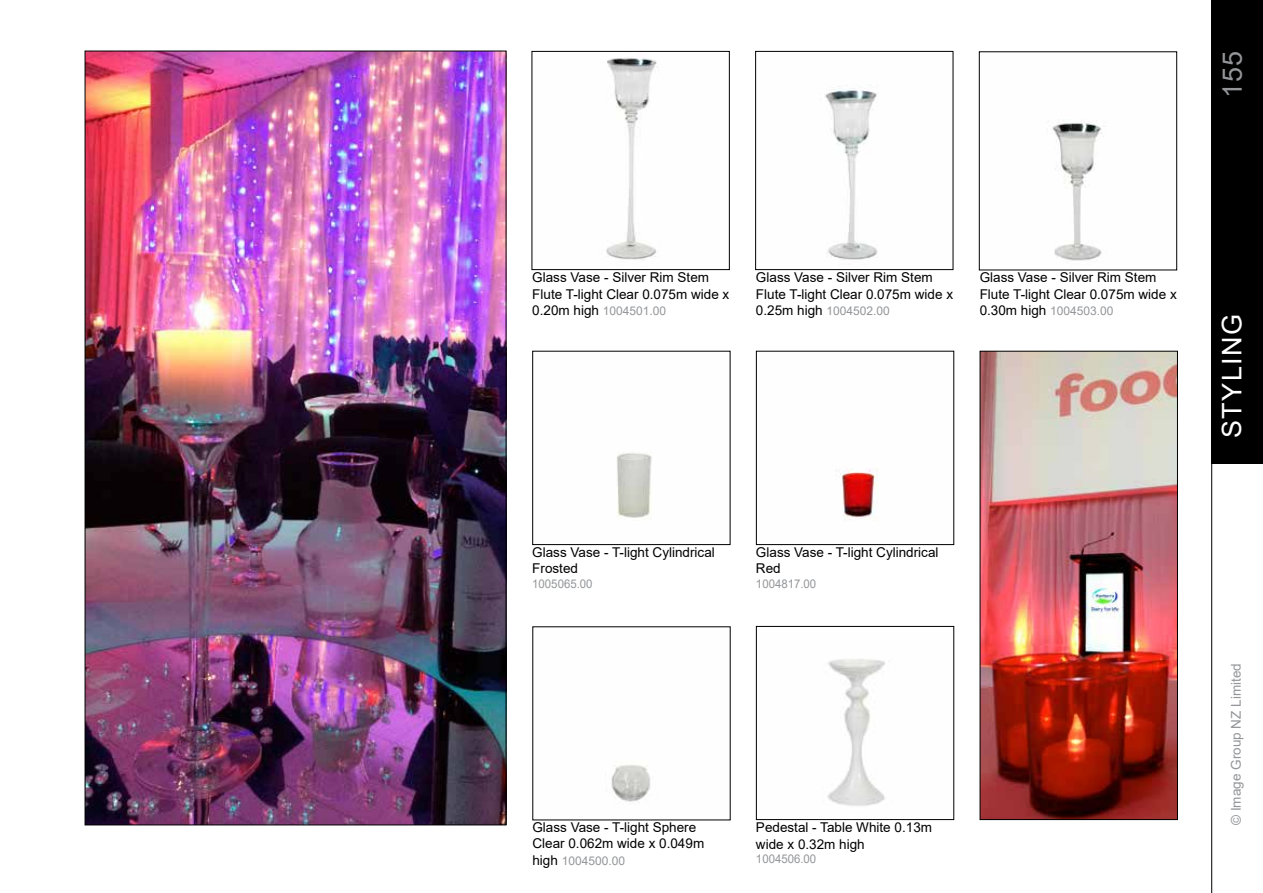
<style>
.page{position:relative;width:1263px;height:893px;background:#fff}
.page>*{position:absolute;margin:0;border:0;box-sizing:border-box;transform-origin:0 0}
.t1{font:27px "Arial";letter-spacing:.05em;color:#fff}
.t2{font:27px "Arial";color:#939598}
.t3{font:13.5px/16.5px "Arial";color:#000}
.t4{font:13.5px "Arial";color:#939598}
.t5{font:12px "Arial";color:#939598}
.t6{font:12px "Arial";color:#939598;scale:.95 1}
.s1{font-size:13.5px;color:#000}
</style>
<div class="page">
<hr style="left:1211px;top:0;width:1px;height:893px;background:#000">
<div style="left:1211px;top:0;width:52px;height:463px;background:#000"></div>
<img style="left:824px;top:85px;width:54px;height:175px">
<div style="left:755px;top:51px;width:198px;height:219px;border:1px solid #000"></div>
<img style="left:606px;top:58px;width:52px;height:202px">
<div style="left:531px;top:51px;width:199px;height:219px;border:1px solid #000"></div>
<img style="left:1052px;top:122px;width:53px;height:139px">
<div style="left:979px;top:51px;width:198px;height:219px;border:1px solid #000"></div>
<img style="left:838px;top:469px;width:40px;height:52px">
<div style="left:756px;top:351px;width:198px;height:194px;border:1px solid #000"></div>
<img style="left:617px;top:452px;width:35px;height:68px">
<div style="left:532px;top:351px;width:198px;height:194px;border:1px solid #000"></div>
<img style="left:611px;top:764px;width:40px;height:38px">
<img style="left:827px;top:658px;width:59px;height:148px">
<div style="left:756px;top:626px;width:198px;height:194px;border:1px solid #000"></div>
<img style="left:982px;top:353px;width:194px;height:465px">
<div style="left:980px;top:351px;width:198px;height:469px;border:1px solid #000"></div>
<img style="left:87px;top:53px;width:417px;height:770px">
<h1 class="t2" style="left:1214px;top:98px;width:49px;rotate:-90deg">155</h1>
<p class="t3" style="left:532px;top:269px;width:199px">Glass Vase - Silver Rim Stem<br>Flute T-light Clear 0.075m wide x</p>
<p class="t5" style="left:532px;top:303px;width:135px"><span class="s1">0.20m high</span> 1004501.00</p>
<p class="t3" style="left:756px;top:269px;width:199px">Glass Vase - Silver Rim Stem<br>Flute T-light Clear 0.075m wide x</p>
<p class="t5" style="left:756px;top:303px;width:135px"><span class="s1">0.25m high</span> 1004502.00</p>
<p class="t3" style="left:980px;top:269px;width:199px">Glass Vase - Silver Rim Stem<br>Flute T-light Clear 0.075m wide x</p>
<p class="t5" style="left:980px;top:303px;width:135px"><span class="s1">0.30m high</span> 1004503.00</p>
<p class="t3" style="left:532px;top:544px;width:184px">Glass Vase - T-light Cylindrical<br>Frosted</p>
<p class="t6" style="left:532px;top:575px;width:65px">1005065.00</p>
<p class="t3" style="left:756px;top:544px;width:184px">Glass Vase - T-light Cylindrical<br>Red</p>
<p class="t6" style="left:756px;top:575px;width:65px">1004817.00</p>
<p class="t3" style="left:532px;top:819px;width:173px">Glass Vase - T-light Sphere<br>Clear 0.062m wide x 0.049m</p>
<p class="t5" style="left:532px;top:852px;width:94px"><span class="s1">high</span> 1004500.00</p>
<p class="t3" style="left:756px;top:819px;width:178px">Pedestal - Table White 0.13m wide x 0.32m high</p>
<p class="t6" style="left:756px;top:851px;width:65px">1004506.00</p>
<h1 class="t1" style="left:1213px;top:438px;width:125px;rotate:-90deg">STYLING</h1>
<p class="t4" style="left:1227px;top:825px;width:163px;rotate:-90deg">© Image Group NZ Limited</p>
</div>
